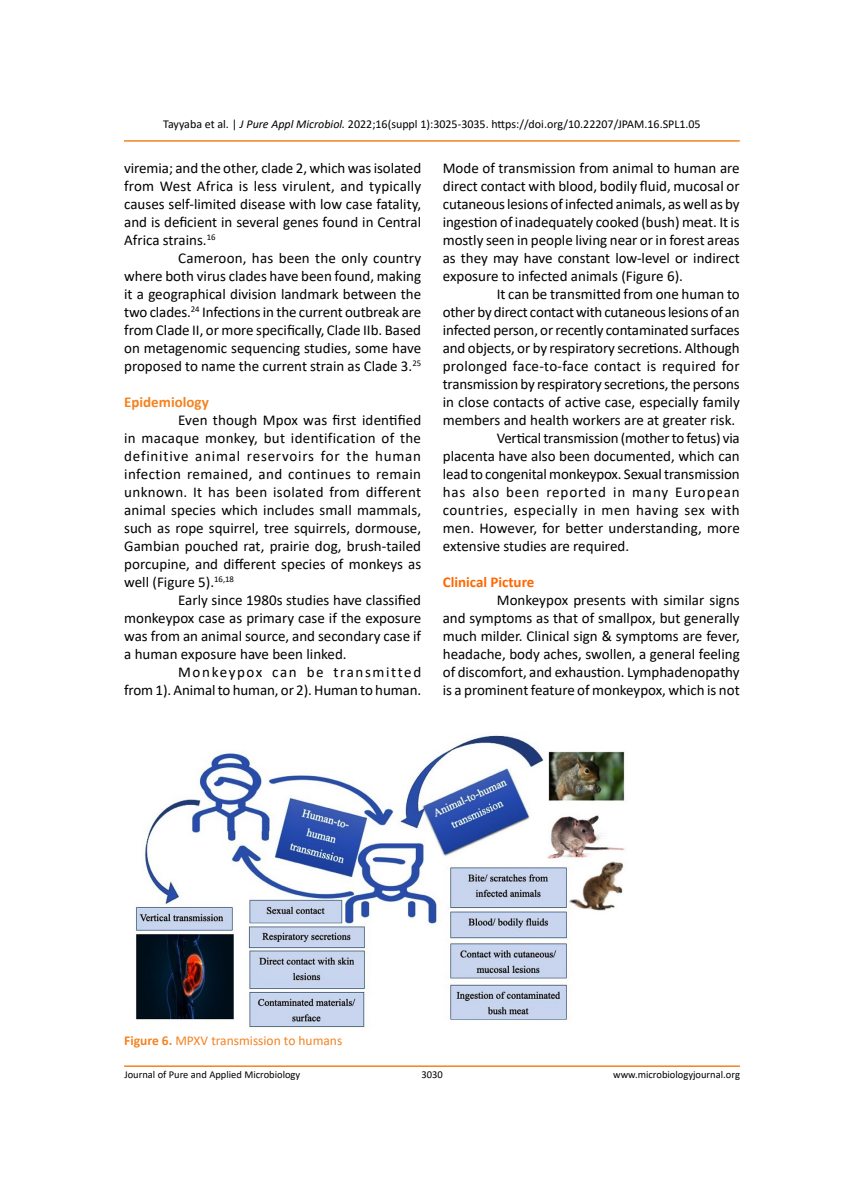
<style>
.page{position:relative;width:864px;height:1188px;background:#fff}
.page>*{position:absolute;margin:0;border:0;box-sizing:border-box;transform-origin:0 0}
.t1{font:15px/18px "Calibri";color:#000;text-align:justify}
.t2{font:15px "Calibri";letter-spacing:.02em;color:#000}
.t3{font:15px "Calibri";letter-spacing:.035em;color:#000}
.t4{font:15px "Calibri";letter-spacing:.06em;color:#000}
.t5{font:700 15px "Calibri";color:#f60}
.t6{font:700 15px "Calibri";color:#f58220}
.t7{font:13.5px "Calibri";color:#f58220}
.t8{font:12px "Calibri";color:#000}
.t9{font:10.5px "Calibri";color:#000}
.s1{font-style:italic}
.s2{font-weight:700}
</style>
<div class="page">
<hr style="left:124px;top:1065px;width:616px;height:2px;background:#f58220">
<hr style="left:124px;top:140px;width:616px;height:2px;background:#f58220">
<img style="left:136px;top:735px;width:489px;height:293px">
<p class="t8" style="left:163px;top:115px;width:539px">Tayyaba et al. | <span class="s1">J Pure Appl Microbiol.</span> 2022;16(suppl 1):3025-3035. https://doi.org/10.22207/JPAM.16.SPL1.05</p>
<p class="t1" style="left:124px;top:159px;width:299px">viremia; and the other, clade 2, which was isolated from West Africa is less virulent, and typically causes self-limited disease with low case fatality, and is deficient in several genes found in Central Africa strains.<sup>16</sup></p>
<p class="t1" style="left:124px;top:249px;width:299px;text-indent:54px">Cameroon, has been the only country where both virus clades have been found, making it a geographical division landmark between the two clades.<sup>24</sup> Infections in the current outbreak are from Clade II, or more specifically, Clade IIb. Based on metagenomic sequencing studies, some have proposed to name the current strain as Clade 3.<sup>25</sup></p>
<p class="t6" style="left:124px;top:392px;width:86px">Epidemiology</p>
<p class="t1" style="left:124px;top:411px;width:299px;text-indent:54px">Even though Mpox was first identified in macaque monkey, but identification of the definitive animal reservoirs for the human infection remained, and continues to remain unknown. It has been isolated from different animal species which includes small mammals, such as rope squirrel, tree squirrels, dormouse, Gambian pouched rat, prairie dog, brush-tailed porcupine, and different species of monkeys as well (Figure 5).<sup>16,18</sup></p>
<p class="t1" style="left:124px;top:591px;width:299px;text-indent:54px">Early since 1980s studies have classified monkeypox case as primary case if the exposure was from an animal source, and secondary case if a human exposure have been linked.</p>
<p class="t1" style="left:124px;top:663px;width:299px;text-align:right">Monkeypox can be transmitted<br>from 1). Animal to human, or 2). Human to human.</p>
<p class="t1" style="left:443px;top:159px;width:299px">Mode of transmission from animal to human are direct contact with blood, bodily fluid, mucosal or cutaneous lesions of infected animals, as well as by ingestion of inadequately cooked (bush) meat. It is mostly seen in people living near or in forest areas as they may have constant low-level or indirect exposure to infected animals (Figure 6).</p>
<p class="t1" style="left:497px;top:285px;width:244px">It can be transmitted from one human to</p>
<p class="t1" style="left:443px;top:303px;width:299px">other by direct contact with cutaneous lesions of an</p>
<p class="t1" style="left:443px;top:321px;width:298px">infected person, or recently contaminated surfaces</p>
<p class="t1" style="left:443px;top:339px;width:298px">and objects, or by respiratory secretions. Although</p>
<p class="t2" style="left:443px;top:356px;width:298px">prolonged face-to-face contact is required for</p>
<p class="t1" style="left:443px;top:375px;width:298px">transmission by respiratory secretions, the persons</p>
<p class="t1" style="left:443px;top:393px;width:298px">in close contacts of active case, especially family</p>
<p class="t1" style="left:443px;top:411px;width:294px">members and health workers are at greater risk.</p>
<p class="t1" style="left:497px;top:429px;width:244px">Vertical transmission (mother to fetus) via</p>
<p class="t1" style="left:443px;top:447px;width:298px">placenta have also been documented, which can</p>
<p class="t1" style="left:443px;top:465px;width:298px">lead to congenital monkeypox. Sexual transmission</p>
<p class="t4" style="left:443px;top:482px;width:298px">has also been reported in many European</p>
<p class="t3" style="left:443px;top:500px;width:298px">countries, especially in men having sex with</p>
<p class="t1" style="left:443px;top:519px;width:299px">men. However, for better understanding, more</p>
<p class="t1" style="left:443px;top:537px;width:188px">extensive studies are required.</p>
<p class="t5" style="left:443px;top:572px;width:93px">Clinical Picture</p>
<p class="t1" style="left:443px;top:591px;width:299px;text-indent:54px">Monkeypox presents with similar signs and symptoms as that of smallpox, but generally much milder. Clinical sign &amp; symptoms are fever, headache, body aches, swollen, a general feeling of discomfort, and exhaustion. Lymphadenopathy is a prominent feature of monkeypox, which is not</p>
<p class="t7" style="left:124px;top:1032px;width:220px"><span class="s2">Figure 6.</span> MPXV transmission to humans</p>
<p class="t9" style="left:124px;top:1067px;width:177px">Journal of Pure and Applied Microbiology</p>
<p class="t9" style="left:421px;top:1067px;width:23px">3030</p>
<p class="t9" style="left:613px;top:1067px;width:128px">www.microbiologyjournal.org</p>
</div>
